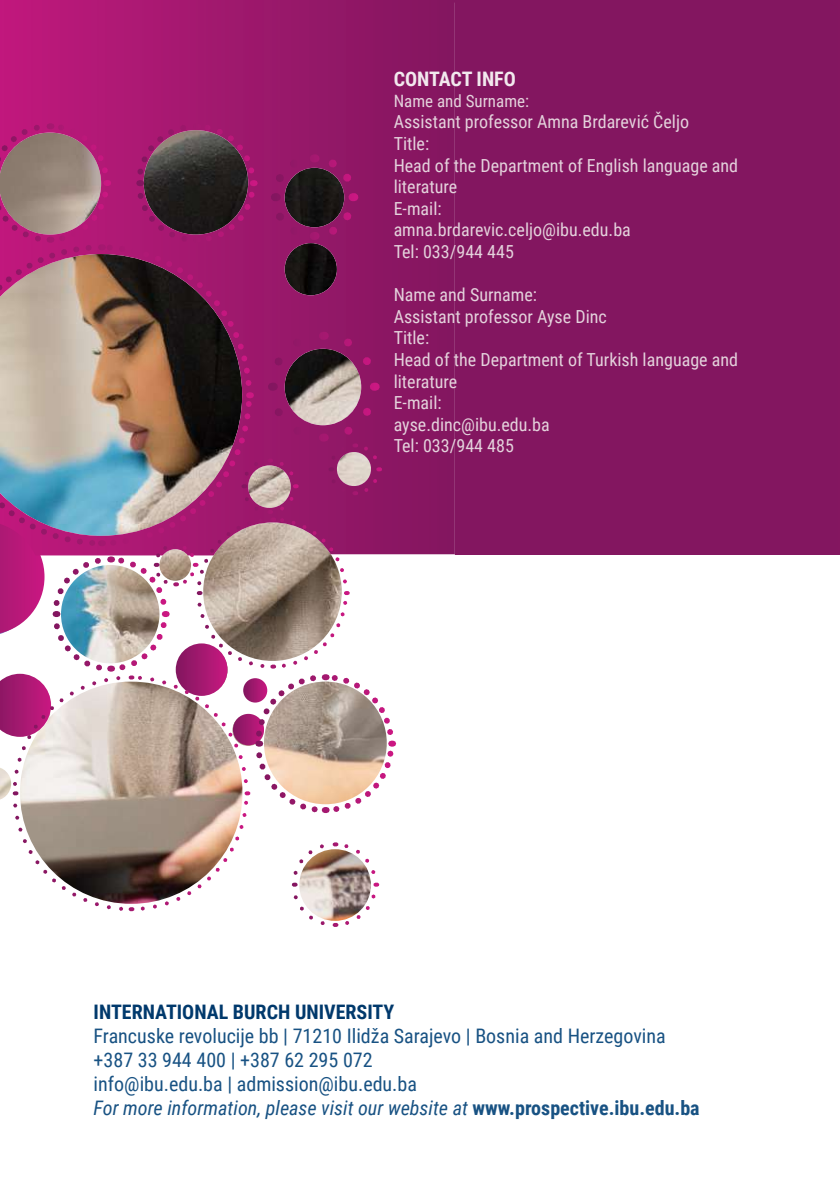
<style>
.page{position:relative;width:840px;height:1191px;background:#fff}
.page>*{position:absolute;margin:0;border:0;box-sizing:border-box;transform-origin:0 0}
.t1{font:20px/24px "Roboto Condensed";color:#185283}
.t2{font:700 20px "Roboto Condensed";color:#00396c}
.t3{font:700 20px "Roboto Condensed";color:#f2e9ee}
.t4{font:18px/21.6px "Roboto Condensed";color:#e4d2dc}
.t5{font:17px "Roboto Condensed";color:#e4d2dc}
.s1{font-style:italic}
.s2{font-weight:700}
</style>
<div class="page">
<div style="left:0;top:0;width:839px;height:554px;background:#831660"></div>
<svg style="left:0;top:0;width:454px;height:555px"></svg>
<img style="left:0;top:120px;width:397px;height:807px">
<p class="t3" style="left:393px;top:65px;width:124px">CONTACT INFO</p>
<p class="t5" style="left:393px;top:89px;width:137px">Name and Surname:</p>
<p class="t4" style="left:393px;top:110px;width:346px">Assistant professor Amna Brdarević Čeljo<br>Title:<br>Head of the Department of English language and literature<br>E-mail:<br>amna.brdarevic.celjo@ibu.edu.ba<br>Tel: 033/944 445</p>
<p class="t4" style="left:393px;top:283px;width:346px">Name and Surname:<br>Assistant professor Ayse Dinc<br>Title:<br>Head of the Department of Turkish language and literature<br>E-mail:<br>ayse.dinc@ibu.edu.ba<br>Tel: 033/944 485</p>
<p class="t2" style="left:94px;top:997px;width:302px">INTERNATIONAL BURCH UNIVERSITY</p>
<p class="t1" style="left:94px;top:1023px;width:607px">Francuske revolucije bb | 71210 Ilidža Sarajevo | Bosnia and Herzegovina +387 33 944 400 | +387 62 295 072<br>info@ibu.edu.ba | admission@ibu.edu.ba<br><span class="s1">For more information, please visit our website at</span> <span class="s2">www.prospective.ibu.edu.ba</span></p>
</div>
